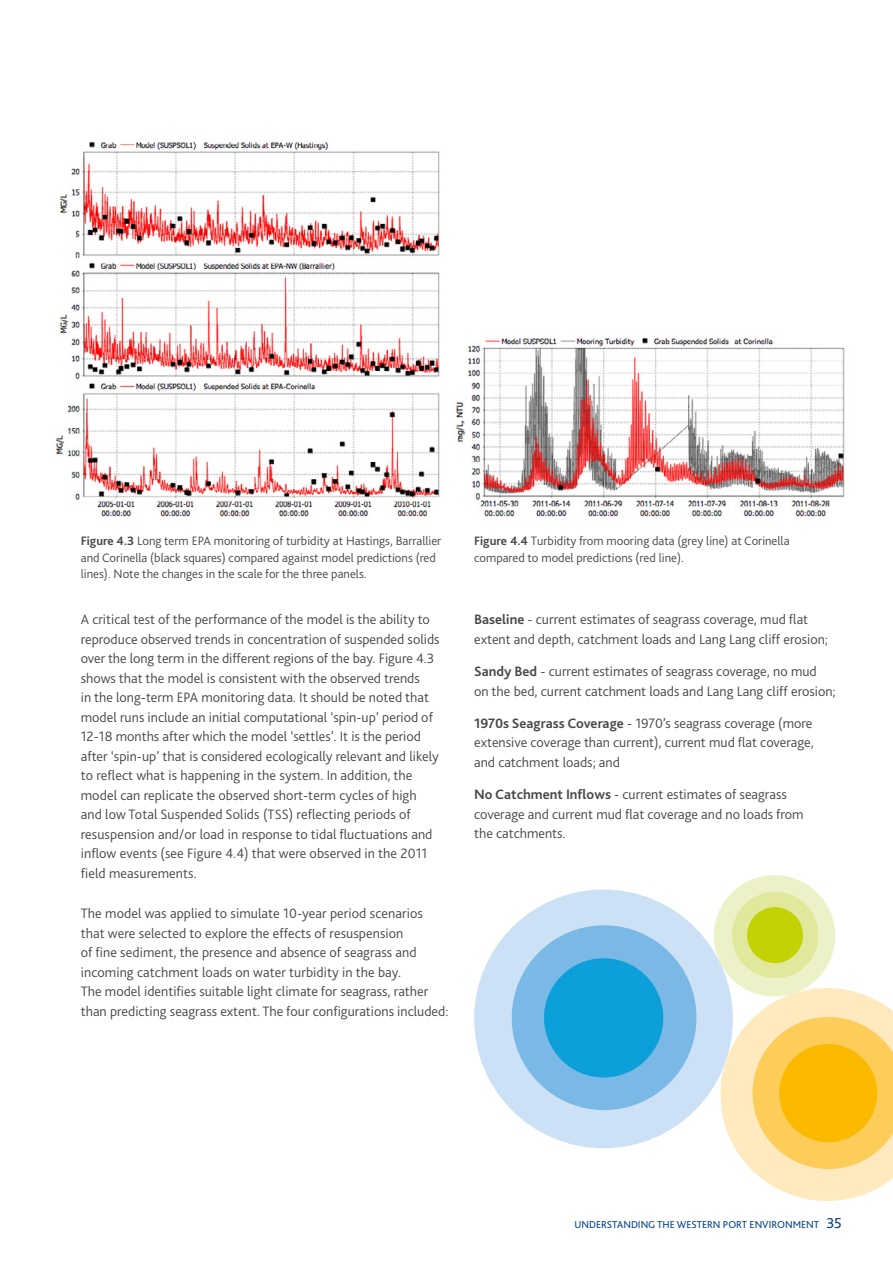
<style>
.page{position:relative;width:893px;height:1263px;background:#fff}
.page>*{position:absolute;margin:0;border:0;box-sizing:border-box;transform-origin:0 0}
.t1{font:300 14.25px/19.5px "Bliss";color:#484847}
.t2{font:300 12.75px/16.5px "Bliss";color:#484847}
.t3{font:10.5px "Bliss";color:#00418a}
.s1{font-weight:700}
.s2{font-size:15px}
</style>
<div class="page">
<img style="left:55px;top:139px;width:385px;height:378px">
<img style="left:453px;top:335px;width:392px;height:182px">
<svg style="left:474px;top:889px;width:240px;height:259px;fill:#cde1f6"></svg>
<div style="left:512px;top:925px;width:185px;height:185px;background:#7ab8e6;border-radius:50%"></div>
<div style="left:544px;top:958px;width:119px;height:119px;background:#0c9fda;border-radius:50%"></div>
<svg style="left:714px;top:875px;width:179px;height:326px"></svg>
<div style="left:779px;top:1044px;width:98px;height:98px;background:#fbb900;border-radius:50%"></div>
<p class="t2" style="left:81px;top:532px;width:362px"><span class="s1">Figure 4.3</span> Long term EPA monitoring of turbidity at Hastings, Barrallier and Corinella (black squares) compared against model predictions (red lines). Note the changes in the scale for the three panels.</p>
<p class="t1" style="left:81px;top:610px;width:360px">A critical test of the performance of the model is the ability to reproduce observed trends in concentration of suspended solids over the long term in the different regions of the bay. Figure 4.3 shows that the model is consistent with the observed trends<br>in the long-term EPA monitoring data. It should be noted that model runs include an initial computational ‘spin-up’ period of 12-18 months after which the model ‘settles’. It is the period after ‘spin-up’ that is considered ecologically relevant and likely to reflect what is happening in the system. In addition, the model can replicate the observed short-term cycles of high and low Total Suspended Solids (TSS) reflecting periods of resuspension and/or load in response to tidal fluctuations and inflow events (see Figure 4.4) that were observed in the 2011 field measurements.</p>
<p class="t1" style="left:81px;top:904px;width:369px">The model was applied to simulate 10-year period scenarios that were selected to explore the effects of resuspension<br>of fine sediment, the presence and absence of seagrass and incoming catchment loads on water turbidity in the bay.<br>The model identifies suitable light climate for seagrass, rather than predicting seagrass extent. The four configurations included:</p>
<p class="t2" style="left:474px;top:532px;width:317px"><span class="s1">Figure 4.4</span> Turbidity from mooring data (grey line) at Corinella compared to model predictions (red line).</p>
<p class="t1" style="left:474px;top:610px;width:355px"><span class="s1">Baseline</span> - current estimates of seagrass coverage, mud flat extent and depth, catchment loads and Lang Lang cliff erosion;</p>
<p class="t1" style="left:474px;top:661px;width:363px"><span class="s1">Sandy Bed</span> - current estimates of seagrass coverage, no mud<br>on the bed, current catchment loads and Lang Lang cliff erosion;</p>
<p class="t1" style="left:474px;top:713px;width:341px;text-align:justify"><span class="s1">1970s Seagrass Coverage</span> - 1970’s seagrass coverage (more extensive coverage than current), current mud flat coverage, and catchment loads; and</p>
<p class="t1" style="left:474px;top:784px;width:331px"><span class="s1">No Catchment Inflows</span> - current estimates of seagrass coverage and current mud flat coverage and no loads from the catchments.</p>
<p class="t3" style="left:574px;top:1217px;width:269px">UNDERSTANDING THE WESTERN PORT ENVIRONMENT <span class="s2">35</span></p>
</div>
